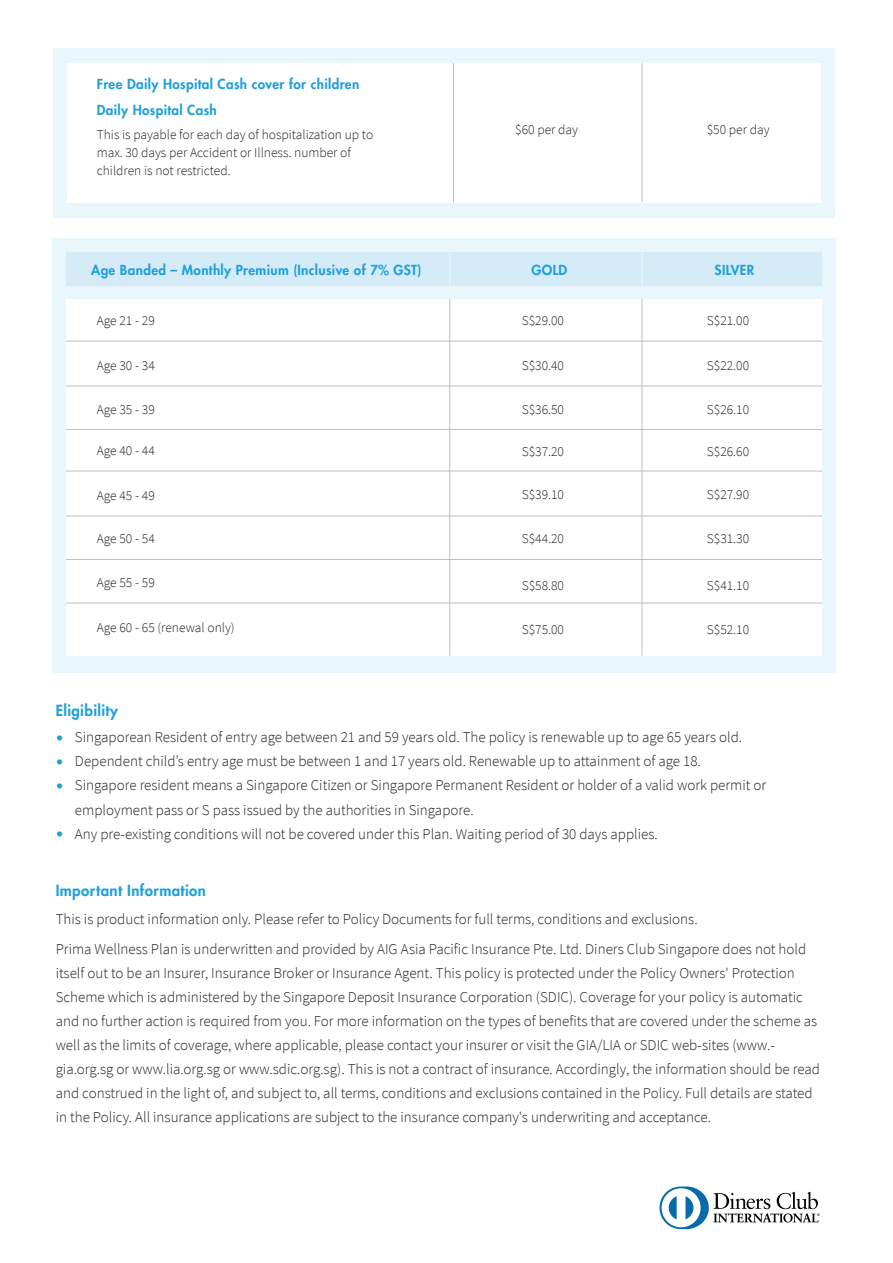
<style>
.page{position:relative;width:893px;height:1263px;background:#fff}
.page>*{position:absolute;margin:0;border:0;box-sizing:border-box;transform-origin:0 0}
.t1{font:300 15px/24px "Source Sans Pro";color:#231f20}
.t2{font:800 15px "Futura LT";letter-spacing:.025em;color:#1f9fda}
.t3{font:300 13.5px/18px "Source Sans Pro";color:#231f20}
.t4{font:800 13.5px/24px "Futura LT";letter-spacing:.025em;color:#1f9fda}
</style>
<div class="page">
<div style="left:52px;top:238px;width:784px;height:434px;background:#e9f7fc"></div>
<div style="left:66px;top:252px;width:756px;height:33px;background:#d5ecf8"></div>
<div style="left:66px;top:299px;width:756px;height:357px;background:#fff"></div>
<hr style="left:449px;top:299px;width:1px;height:357px;background:#bcbec0">
<hr style="left:449px;top:252px;width:1px;height:33px;background:#e9f7fc">
<hr style="left:641px;top:252px;width:2px;height:33px;background:#e9f7fc">
<hr style="left:642px;top:299px;width:1px;height:357px;background:#bcbec0">
<hr style="left:66px;top:341px;width:756px;height:1px;background:#bcbec0">
<hr style="left:66px;top:386px;width:756px;height:1px;background:#bcbec0">
<hr style="left:66px;top:429px;width:756px;height:1px;background:#bcbec0">
<hr style="left:66px;top:471px;width:756px;height:1px;background:#bcbec0">
<hr style="left:66px;top:516px;width:756px;height:1px;background:#bcbec0">
<hr style="left:66px;top:559px;width:756px;height:1px;background:#bcbec0">
<hr style="left:66px;top:603px;width:756px;height:1px;background:#bcbec0">
<div style="left:53px;top:48px;width:782px;height:170px;background:#e9f7fc"></div>
<div style="left:67px;top:63px;width:754px;height:139px;background:#fff"></div>
<hr style="left:453px;top:63px;width:1px;height:139px;background:#bcbec0">
<hr style="left:642px;top:63px;width:1px;height:139px;background:#bcbec0">
<svg style="left:659px;top:1186px;width:161px;height:43px"></svg>
<p class="t4" style="left:97px;top:71px;width:264px;line-height:25.5px">Free Daily Hospital Cash cover for children<br>Daily Hospital Cash</p>
<p class="t3" style="left:97px;top:125px;width:278px">This is payable for each day of hospitalization up to max. 30 days per Accident or Illness. number of children is not restricted.</p>
<p class="t3" style="left:515px;top:121px;width:64px">$60 per day</p>
<p class="t3" style="left:707px;top:121px;width:64px">$50 per day</p>
<p class="t4" style="left:91px;top:258px;width:332px">Age Banded – Monthly Premium (Inclusive of 7% GST)</p>
<p class="t4" style="left:531px;top:258px;width:37px">GOLD</p>
<p class="t4" style="left:715px;top:258px;width:41px">SILVER</p>
<p class="t3" style="left:97px;top:312px;width:60px">Age 21 - 29</p>
<p class="t3" style="left:522px;top:312px;width:44px">S$29.00</p>
<p class="t3" style="left:707px;top:312px;width:44px">S$21.00</p>
<p class="t3" style="left:97px;top:356px;width:60px">Age 30 - 34</p>
<p class="t3" style="left:522px;top:356px;width:44px">S$30.40</p>
<p class="t3" style="left:707px;top:356px;width:44px">S$22.00</p>
<p class="t3" style="left:97px;top:400px;width:60px">Age 35 - 39</p>
<p class="t3" style="left:522px;top:400px;width:44px">S$36.50</p>
<p class="t3" style="left:707px;top:400px;width:44px">S$26.10</p>
<p class="t3" style="left:522px;top:442px;width:44px">S$37.20</p>
<p class="t3" style="left:707px;top:442px;width:44px">S$26.60</p>
<p class="t3" style="left:522px;top:485px;width:44px">S$39.10</p>
<p class="t3" style="left:707px;top:485px;width:44px">S$27.90</p>
<p class="t3" style="left:97px;top:441px;width:60px">Age 40 - 44</p>
<p class="t3" style="left:97px;top:486px;width:60px">Age 45 - 49</p>
<p class="t3" style="left:97px;top:530px;width:60px">Age 50 - 54</p>
<p class="t3" style="left:522px;top:530px;width:44px">S$44.20</p>
<p class="t3" style="left:707px;top:530px;width:44px">S$31.30</p>
<p class="t3" style="left:97px;top:573px;width:60px">Age 55 - 59</p>
<p class="t3" style="left:97px;top:618px;width:139px">Age 60 - 65 (renewal only)</p>
<p class="t3" style="left:522px;top:576px;width:44px">S$58.80</p>
<p class="t3" style="left:707px;top:576px;width:44px">S$41.10</p>
<p class="t3" style="left:522px;top:620px;width:44px">S$75.00</p>
<p class="t3" style="left:707px;top:620px;width:44px">S$52.10</p>
<p class="t2" style="left:56px;top:700px;width:64px">Eligibility</p>
<p class="t4" style="left:56px;top:726px;width:9px;text-align:justify">• • •</p>
<p class="t4" style="left:56px;top:822px;width:9px">•</p>
<p class="t1" style="left:75px;top:725px;width:693px">Singaporean Resident of entry age between 21 and 59 years old. The policy is renewable up to age 65 years old.<br>Dependent child’s entry age must be between 1 and 17 years old. Renewable up to attainment of age 18.<br>Singapore resident means a Singapore Citizen or Singapore Permanent Resident or holder of a valid work permit or employment pass or S pass issued by the authorities in Singapore.<br>Any pre-existing conditions will not be covered under this Plan. Waiting period of 30 days applies.</p>
<p class="t2" style="left:56px;top:880px;width:152px">Important Information</p>
<p class="t1" style="left:56px;top:904px;width:752px;line-height:30px">This is product information only. Please refer to Policy Documents for full terms, conditions and exclusions.<br>Prima Wellness Plan is underwritten and provided by AIG Asia Pacific Insurance Pte. Ltd. Diners Club Singapore does not hold</p>
<p class="t1" style="left:56px;top:961px;width:766px">itself out to be an Insurer, Insurance Broker or Insurance Agent. This policy is protected under the Policy Owners' Protection Scheme which is administered by the Singapore Deposit Insurance Corporation (SDIC). Coverage for your policy is automatic and no further action is required from you. For more information on the types of benefits that are covered under the scheme as well as the limits of coverage, where applicable, please contact your insurer or visit the GIA/LIA or SDIC web-sites (www.- gia.org.sg or www.lia.org.sg or www.sdic.org.sg). This is not a contract of insurance. Accordingly, the information should be read and construed in the light of, and subject to, all terms, conditions and exclusions contained in the Policy. Full details are stated in the Policy. All insurance applications are subject to the insurance company's underwriting and acceptance.</p>
</div>
